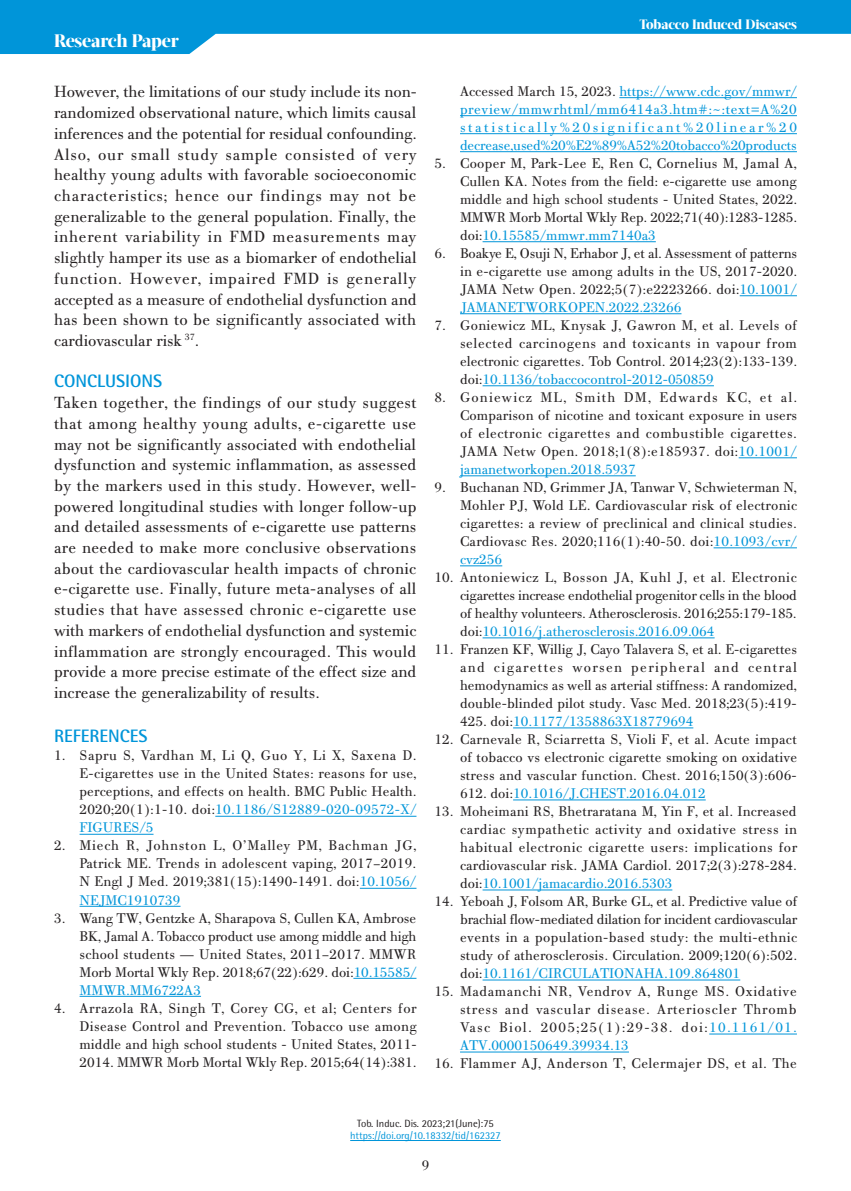
<style>
.page{position:relative;width:851px;height:1191px;background:#fff}
.page>*{position:absolute;margin:0;border:0;box-sizing:border-box;transform-origin:0 0}
.t1{font:700 18px "Rotis Semi Sans Hel";color:#0095d9}
.t2{font:800 18px "Acta Display W04";letter-spacing:-.01em;color:#fff}
.t3{font:17.25px/20.7px "PF Bodoni Text";color:#231f20;text-align:justify}
.t4{font:15px/18px "PF Bodoni Text";color:#231f20;text-align:justify}
.t5{font:15px/18px "PF Bodoni Text";letter-spacing:-.01em;color:#0095d9;text-align:justify}
.t6{font:15px "PF Bodoni Text";letter-spacing:.03em;color:#231f20}
.t7{font:800 13.5px "Acta Display W04";letter-spacing:-.01em;color:#fff}
.t8{font:10.5px "Rotis Semi Sans Hel";color:#0095d9}
.t9{font:10.5px "Rotis Semi Sans Hel";color:#231f20}
.s1{color:#0095d9}
.s2{color:#231f20}
</style>
<div class="page">
<svg style="left:0;top:0;width:850px;height:54px;fill:#0095d9"></svg>
<hr style="left:350px;top:1140px;width:150px;height:1px;background:#0095d9">
<hr style="left:215px;top:816px;width:201px;height:1px;background:#0095d9">
<hr style="left:80px;top:834px;width:73px;height:1px;background:#0095d9">
<hr style="left:360px;top:888px;width:56px;height:1px;background:#0095d9">
<hr style="left:80px;top:906px;width:100px;height:1px;background:#0095d9">
<hr style="left:353px;top:978px;width:63px;height:1px;background:#0095d9">
<hr style="left:80px;top:996px;width:121px;height:1px;background:#0095d9">
<hr style="left:619px;top:97px;width:177px;height:1px;background:#0095d9">
<hr style="left:460px;top:115px;width:336px;height:1px;background:#0095d9">
<hr style="left:460px;top:133px;width:336px;height:1px;background:#0095d9">
<hr style="left:460px;top:151px;width:336px;height:1px;background:#0095d9">
<hr style="left:482px;top:241px;width:173px;height:1px;background:#0095d9">
<hr style="left:739px;top:295px;width:57px;height:1px;background:#0095d9">
<hr style="left:460px;top:313px;width:221px;height:1px;background:#0095d9">
<hr style="left:482px;top:385px;width:231px;height:1px;background:#0095d9">
<hr style="left:738px;top:457px;width:58px;height:1px;background:#0095d9">
<hr style="left:460px;top:475px;width:175px;height:1px;background:#0095d9">
<hr style="left:713px;top:547px;width:83px;height:1px;background:#0095d9">
<hr style="left:460px;top:565px;width:42px;height:1px;background:#0095d9">
<hr style="left:482px;top:637px;width:232px;height:1px;background:#0095d9">
<hr style="left:513px;top:727px;width:180px;height:1px;background:#0095d9">
<hr style="left:513px;top:799px;width:192px;height:1px;background:#0095d9">
<hr style="left:482px;top:889px;width:190px;height:1px;background:#0095d9">
<hr style="left:482px;top:979px;width:258px;height:1px;background:#0095d9">
<hr style="left:709px;top:1033px;width:87px;height:1px;background:#0095d9">
<hr style="left:460px;top:1051px;width:169px;height:1px;background:#0095d9">
<p class="t2" style="left:54px;top:30px;width:126px">Research Paper</p>
<p class="t3" style="left:54px;top:82px;width:364px">However, the limitations of our study include its non&shy;randomized observational nature, which limits causal inferences and the potential for residual confounding.<br>Also, our small study sample consisted of very healthy young adults with favorable socioeconomic characteristics; hence our findings may not be generalizable to the general population. Finally, the inherent variability in FMD measurements may slightly hamper its use as a biomarker of endothelial function. However, impaired FMD is generally accepted as a measure of endothelial dysfunction and has been shown to be significantly associated with cardiovascular risk <sup>37</sup>.</p>
<p class="t1" style="left:54px;top:370px;width:110px">CONCLUSIONS</p>
<p class="t3" style="left:54px;top:392px;width:364px">Taken together, the findings of our study suggest that among healthy young adults, e-cigarette use may not be significantly associated with endothelial dysfunction and systemic inflammation, as assessed by the markers used in this study. However, well&shy;powered longitudinal studies with longer follow-up and detailed assessments of e-cigarette use patterns are needed to make more conclusive observations about the cardiovascular health impacts of chronic e-cigarette use. Finally, future meta-analyses of all studies that have assessed chronic e-cigarette use with markers of endothelial dysfunction and systemic inflammation are strongly encouraged. This would provide a more precise estimate of the effect size and increase the generalizability of results.</p>
<p class="t1" style="left:54px;top:725px;width:95px">REFERENCES</p>
<p class="t4" style="left:80px;top:747px;width:338px;text-indent:-26px">1. Sapru S, Vardhan M, Li Q, Guo Y, Li X, Saxena D.<br>E-cigarettes use in the United States: reasons for use, perceptions, and effects on health. BMC Public Health.<br>2020;20(1):1-10. doi:<span class="s1">10.1186/S12889-020-09572-X/ FIGURES/5</span></p>
<p class="t4" style="left:80px;top:837px;width:338px;text-indent:-26px">2. Miech R, Johnston L, O’Malley PM, Bachman JG, Patrick ME. Trends in adolescent vaping, 2017–2019.<br>N Engl J Med. 2019;381(15):1490-1491. doi:<span class="s1">10.1056/ NEJMC1910739</span></p>
<p class="t4" style="left:80px;top:909px;width:338px;text-indent:-26px">3. Wang TW, Gentzke A, Sharapova S, Cullen KA, Ambrose BK, Jamal A. Tobacco product use among middle and high school students — United States, 2011–2017. MMWR Morb Mortal Wkly Rep. 2018;67(22):629. doi:<span class="s1">10.15585/ MMWR.MM6722A3</span></p>
<p class="t4" style="left:80px;top:999px;width:338px;text-indent:-26px">4. Arrazola RA, Singh T, Corey CG, et al; Centers for Disease Control and Prevention. Tobacco use among middle and high school students - United States, 2011- 2014. MMWR Morb Mortal Wkly Rep. 2015;64(14):381.</p>
<p class="t7" style="left:639px;top:17px;width:159px">Tobacco Induced Diseases</p>
<p class="t5" style="left:460px;top:82px;width:338px"><span class="s2">Accessed March 15, 2023.</span> https://www.cdc.gov/mmwr/ preview/mmwrhtml/mm6414a3.htm#:~:text=A%20 statistically%20significant%20linear%20 decrease,used%20%E2%89%A52%20tobacco%20products</p>
<p class="t4" style="left:460px;top:154px;width:338px;text-indent:-26px">5. Cooper M, Park-Lee E, Ren C, Cornelius M, Jamal A, Cullen KA. Notes from the field: e-cigarette use among middle and high school students - United States, 2022.<br>MMWR Morb Mortal Wkly Rep. 2022;71(40):1283-1285. doi:<span class="s1">10.15585/mmwr.mm7140a3</span></p>
<p class="t4" style="left:460px;top:244px;width:338px;text-indent:-26px">6. Boakye E, Osuji N, Erhabor J, et al. Assessment of patterns in e-cigarette use among adults in the US, 2017-2020.<br>JAMA Netw Open. 2022;5(7):e2223266. doi:<span class="s1">10.1001/ JAMANETWORKOPEN.2022.23266</span></p>
<p class="t4" style="left:460px;top:316px;width:338px;text-indent:-26px">7. Goniewicz ML, Knysak J, Gawron M, et al. Levels of selected carcinogens and toxicants in vapour from electronic cigarettes. Tob Control. 2014;23(2):133-139. doi:<span class="s1">10.1136/tobaccocontrol-2012-050859</span></p>
<p class="t4" style="left:460px;top:388px;width:338px;text-indent:-26px">8. Goniewicz ML, Smith DM, Edwards KC, et al.<br>Comparison of nicotine and toxicant exposure in users of electronic cigarettes and combustible cigarettes.<br>JAMA Netw Open. 2018;1(8):e185937. doi:<span class="s1">10.1001/ jamanetworkopen.2018.5937</span></p>
<p class="t4" style="left:460px;top:478px;width:338px;text-indent:-26px">9. Buchanan ND, Grimmer JA, Tanwar V, Schwieterman N, Mohler PJ, Wold LE. Cardiovascular risk of electronic cigarettes: a review of preclinical and clinical studies.<br>Cardiovasc Res. 2020;116(1):40-50. doi:<span class="s1">10.1093/cvr/ cvz256</span></p>
<p class="t4" style="left:460px;top:568px;width:338px;text-indent:-26px">10. Antoniewicz L, Bosson JA, Kuhl J, et al. Electronic cigarettes increase endothelial progenitor cells in the blood of healthy volunteers. Atherosclerosis. 2016;255:179-185. doi:<span class="s1">10.1016/j.atherosclerosis.2016.09.064</span></p>
<p class="t4" style="left:460px;top:640px;width:338px;text-indent:-26px">11. Franzen KF, Willig J, Cayo Talavera S, et al. E-cigarettes and cigarettes worsen peripheral and central hemodynamics as well as arterial stiffness: A randomized, double-blinded pilot study. Vasc Med. 2018;23(5):419- 425. doi:<span class="s1">10.1177/1358863X18779694</span></p>
<p class="t4" style="left:460px;top:730px;width:338px;text-indent:-26px">12. Carnevale R, Sciarretta S, Violi F, et al. Acute impact of tobacco vs electronic cigarette smoking on oxidative stress and vascular function. Chest. 2016;150(3):606- 612. doi:<span class="s1">10.1016/J.CHEST.2016.04.012</span></p>
<p class="t4" style="left:460px;top:802px;width:338px;text-indent:-26px">13. Moheimani RS, Bhetraratana M, Yin F, et al. Increased cardiac sympathetic activity and oxidative stress in habitual electronic cigarette users: implications for cardiovascular risk. JAMA Cardiol. 2017;2(3):278-284. doi:<span class="s1">10.1001/jamacardio.2016.5303</span></p>
<p class="t4" style="left:460px;top:892px;width:338px;text-indent:-26px">14. Yeboah J, Folsom AR, Burke GL, et al. Predictive value of brachial flow-mediated dilation for incident cardiovascular events in a population-based study: the multi-ethnic study of atherosclerosis. Circulation. 2009;120(6):502. doi:<span class="s1">10.1161/CIRCULATIONAHA.109.864801</span></p>
<p class="t4" style="left:460px;top:982px;width:338px;text-indent:-26px">15. Madamanchi NR, Vendrov A, Runge MS. Oxidative stress and vascular disease. Arterioscler Thromb Vasc Biol. 2005;25(1):29-38. doi:<span class="s1">10.1161/01.<br>ATV.0000150649.39934.13</span></p>
<p class="t6" style="left:434px;top:1055px;width:364px">16. Flammer AJ, Anderson T, Celermajer DS, et al. The</p>
<p class="t9" style="left:357px;top:1116px;width:138px">Tob. Induc. Dis. 2023;21(June):75</p>
<p class="t8" style="left:350px;top:1129px;width:152px">https://doi.org/10.18332/tid/162327</p>
<p class="t4" style="left:421px;top:1156px;width:9px">9</p>
</div>
